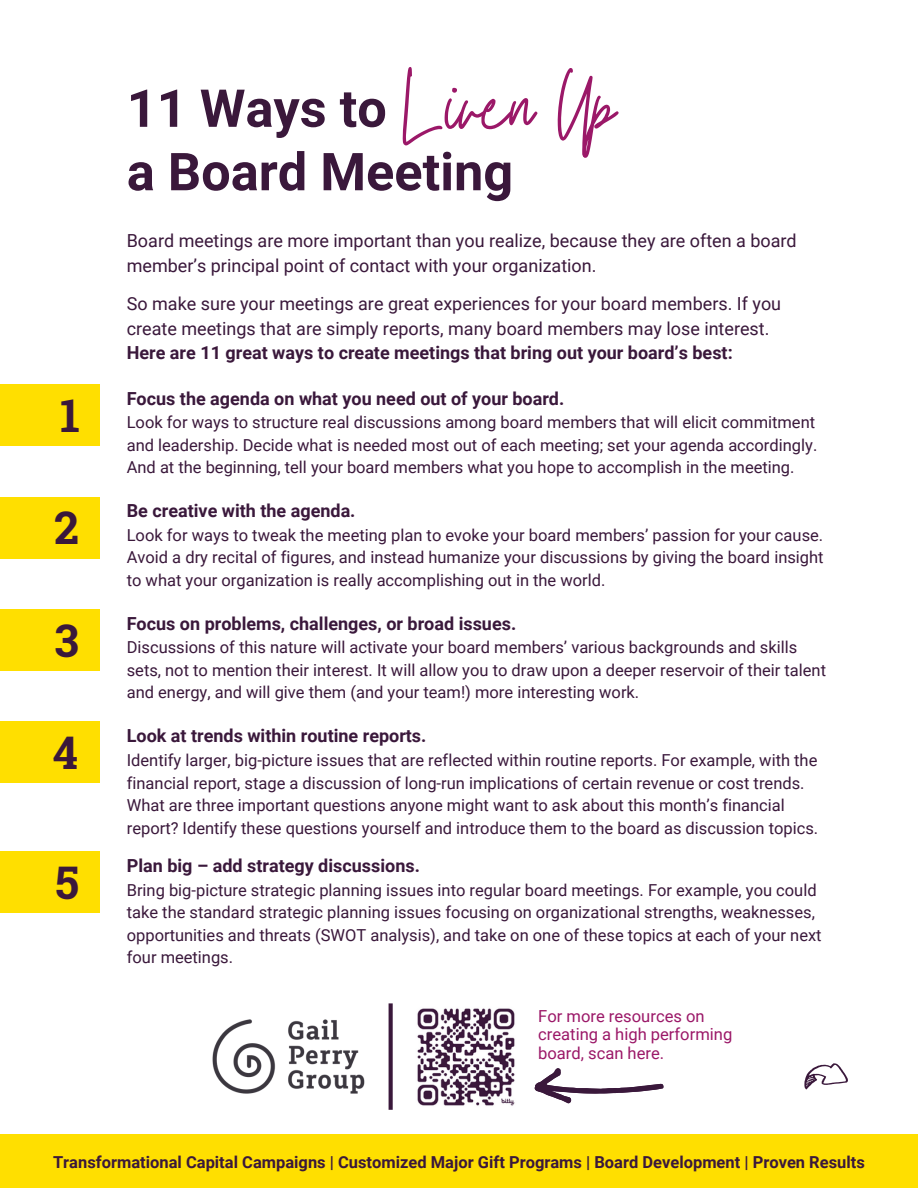
<style>
.page{position:relative;width:918px;height:1188px;background:#fff}
.page>*{position:absolute;margin:0;border:0;box-sizing:border-box;transform-origin:0 0}
.t1{font:73.8px "Twister";color:#9b1868}
.t2{font:700 52.35px/63.4px "Roboto";color:#3a183b}
.t3{font:700 45px "Roboto Slab";color:#3a183b}
.t4{font:18px/24.5px "Roboto";color:#3a183b}
.t5{font:700 18px "Roboto";color:#3a183b}
.t6{font:16.5px/22.5px "Roboto";color:#3a183b}
.t7{font:700 16.5px "Roboto";color:#3a183b}
.t8{font:16.5px/18.6px "Roboto";color:#9b1868}
.s1{color:#fff}
.s2{font-weight:700}
</style>
<div class="page">
<div style="left:0;top:852px;width:100px;height:61px;background:#ffdf00"></div>
<div style="left:0;top:722px;width:100px;height:61px;background:#ffdf00"></div>
<div style="left:0;top:609px;width:100px;height:61px;background:#ffdf00"></div>
<div style="left:0;top:497px;width:100px;height:61px;background:#ffdf00"></div>
<div style="left:0;top:385px;width:100px;height:61px;background:#ffdf00"></div>
<svg style="left:804px;top:1064px;width:44px;height:25px"></svg>
<div style="left:0;top:1135px;width:918px;height:53px;background:#ffdf00"></div>
<img style="left:212px;top:1003px;width:177px;height:107px">
<img style="left:417px;top:1008px;width:98px;height:98px">
<svg style="left:534px;top:1068px;width:130px;height:35px"></svg>
<svg style="left:389px;top:1003px;width:4px;height:107px"></svg>
<p class="t1" style="left:400px;top:55px;width:219px">Liven Up</p>
<p class="t2" style="left:127px;top:77px;width:477px">11 Ways to <span class="s1">Liven Up </span>a Board Meeting</p>
<p class="t3" style="left:60px;top:385px;width:21px">1</p>
<p class="t3" style="left:54px;top:497px;width:26px">2</p>
<p class="t3" style="left:55px;top:609px;width:26px">3</p>
<p class="t3" style="left:53px;top:722px;width:27px">4</p>
<p class="t3" style="left:55px;top:852px;width:25px">5</p>
<p class="t4" style="left:127px;top:229px;width:671px">Board meetings are more important than you realize, because they are often a board member’s principal point of contact with your organization.</p>
<p class="t4" style="left:127px;top:292px;width:656px">So make sure your meetings are great experiences for your board members. If you create meetings that are simply reports, many board members may lose interest.<br><span class="s2">Here are 11 great ways to create meetings that bring out your board’s best:</span></p>
<p class="t5" style="left:127px;top:388px;width:439px">Focus the agenda on what you need out of your board.</p>
<p class="t6" style="left:127px;top:411px;width:692px">Look for ways to structure real discussions among board members that will elicit commitment and leadership. Decide what is needed most out of each meeting; set your agenda accordingly.<br>And at the beginning, tell your board members what you hope to accomplish in the meeting.</p>
<h1 class="t5" style="left:127px;top:500px;width:230px">Be creative with the agenda.</h1>
<h2 class="t6" style="left:127px;top:524px;width:698px;text-align:justify">Look for ways to tweak the meeting plan to evoke your board members’ passion for your cause.<br>Avoid a dry recital of figures, and instead humanize your discussions by giving the board insight to what your organization is really accomplishing out in the world.</h2>
<p class="t5" style="left:127px;top:613px;width:391px">Focus on problems, challenges, or broad issues.</p>
<p class="t6" style="left:127px;top:636px;width:701px">Discussions of this nature will activate your board members’ various backgrounds and skills sets, not to mention their interest. It will allow you to draw upon a deeper reservoir of their talent and energy, and will give them (and your team!) more interesting work.</p>
<p class="t5" style="left:127px;top:726px;width:301px">Look at trends within routine reports.</p>
<p class="t6" style="left:127px;top:749px;width:693px">Identify larger, big-picture issues that are reflected within routine reports. For example, with the financial report, stage a discussion of long-run implications of certain revenue or cost trends.<br>What are three important questions anyone might want to ask about this month’s financial report? Identify these questions yourself and introduce them to the board as discussion topics.</p>
<p class="t5" style="left:127px;top:856px;width:295px">Plan big – add strategy discussions.</p>
<p class="t6" style="left:127px;top:879px;width:696px">Bring big-picture strategic planning issues into regular board meetings. For example, you could take the standard strategic planning issues focusing on organizational strengths, weaknesses, opportunities and threats (SWOT analysis), and take on one of these topics at each of your next four meetings.</p>
<p class="t8" style="left:538px;top:1007px;width:196px">For more resources on creating a high performing board, scan here.</p>
<p class="t7" style="left:53px;top:1153px;width:813px">Transformational Capital Campaigns | Customized Major Gift Programs | Board Development | Proven Results</p>
</div>
